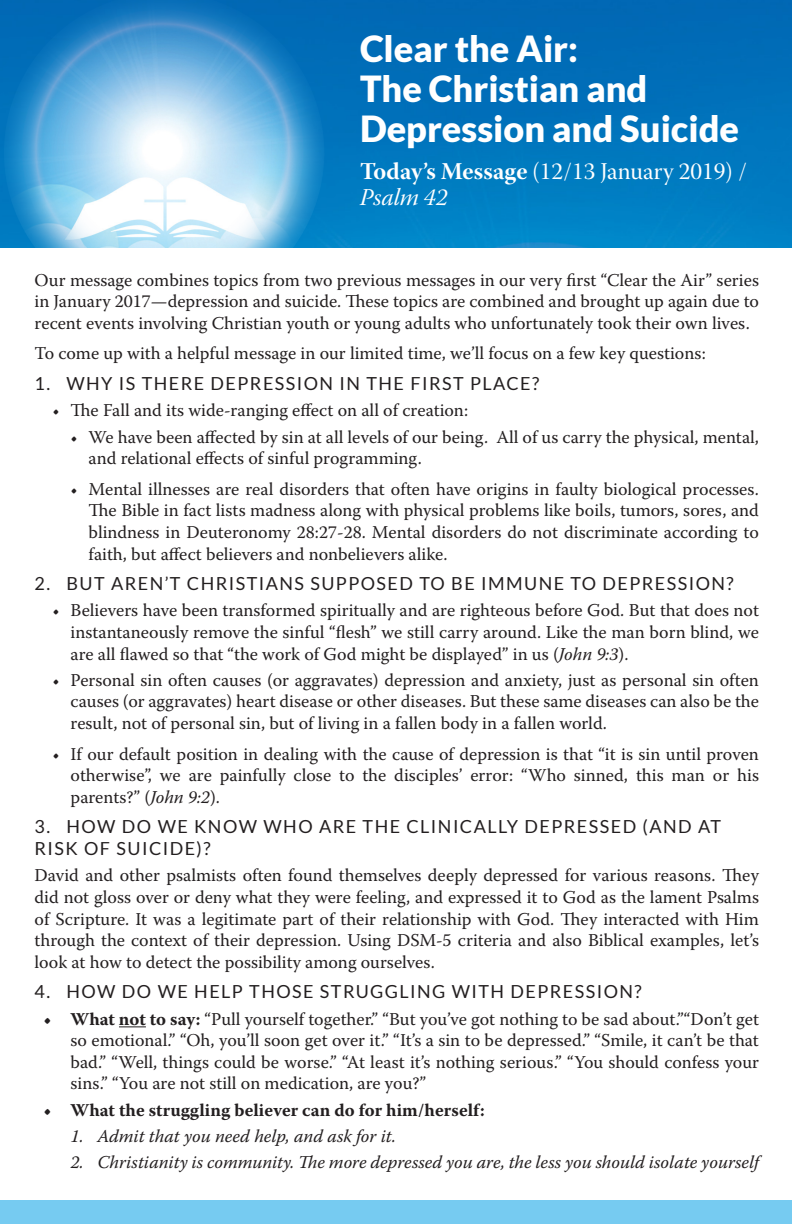
<style>
.page{position:relative;width:792px;height:1224px;background:#fff}
.page>*{position:absolute;margin:0;border:0;box-sizing:border-box;transform-origin:0 0}
.t1{font:900 36px/40px "Lato";color:#fff}
.t2{font:24px/26px "Warnock Pro Subh";color:#fff}
.t3{font:18px/21.6px "Warnock Pro";color:#231f20;text-align:justify}
.t4{font:18px/21.6px "Lato";letter-spacing:.08em;color:#231f20}
.t5{font:italic 18px "Warnock Pro";color:#231f20}
.t6{font:700 18px "Warnock Pro";color:#231f20}
.s1{font-family:"Warnock Pro Bold Subh"}
.s2{font-family:"Warnock Pro It Subh"}
.s3{font-style:italic}
.s4{font-weight:700}
</style>
<div class="page">
<img style="left:337px;top:0;width:455px;height:247px">
<img style="left:0;top:0;width:337px;height:247px">
<div style="left:0;top:1201px;width:792px;height:23px;background:#76cbf1"></div>
<svg style="left:119px;top:1026px;width:27px;height:1px"></svg>
<p class="t1" style="left:360px;top:28px;width:220px">Clear the Air:</p>
<p class="t1" style="left:360px;top:68px;width:381px">The Christian and<br>Depression and Suicide</p>
<p class="t2" style="left:360px;top:161px;width:388px"><span class="s1">Today’s Message</span> (12/13 January 2019) /<br><span class="s2">Psalm 42</span></p>
<p class="t3" style="left:35px;top:269px;width:726px">Our message combines topics from two previous messages in our very first “Clear the Air” series in January 2017—depression and suicide. These topics are combined and brought up again due to recent events involving Christian youth or young adults who unfortunately took their own lives.</p>
<p class="t3" style="left:35px;top:342px;width:673px">To come up with a helpful message in our limited time, we’ll focus on a few key questions:</p>
<p class="t4" style="left:35px;top:373px;width:506px">1. WHY IS THERE DEPRESSION IN THE FIRST PLACE?</p>
<p class="t3" style="left:53px;top:399px;width:417px">• The Fall and its wide-ranging effect on all of creation:</p>
<p class="t3" style="left:89px;top:426px;width:672px;text-indent:-18px">• We have been affected by sin at all levels of our being. All of us carry the physical, mental, and relational effects of sinful programming.</p>
<p class="t3" style="left:89px;top:478px;width:672px;text-indent:-18px">• Mental illnesses are real disorders that often have origins in faulty biological processes.<br>The Bible in fact lists madness along with physical problems like boils, tumors, sores, and blindness in Deuteronomy 28:27-28. Mental disorders do not discriminate according to faith, but affect believers and nonbelievers alike.</p>
<p class="t4" style="left:35px;top:573px;width:701px">2. BUT AREN’T CHRISTIANS SUPPOSED TO BE IMMUNE TO DEPRESSION?</p>
<p class="t3" style="left:71px;top:599px;width:690px;text-indent:-18px">• Believers have been transformed spiritually and are righteous before God. But that does not instantaneously remove the sinful “flesh” we still carry around. Like the man born blind, we are all flawed so that “the work of God might be displayed” in us (<span class="s3">John 9:3</span>).</p>
<p class="t3" style="left:71px;top:669px;width:690px;text-indent:-18px">• Personal sin often causes (or aggravates) depression and anxiety, just as personal sin often causes (or aggravates) heart disease or other diseases. But these same diseases can also be the result, not of personal sin, but of living in a fallen body in a fallen world.</p>
<p class="t3" style="left:71px;top:743px;width:690px;text-indent:-18px">• If our default position in dealing with the cause of depression is that “it is sin until proven otherwise”, we are painfully close to the disciples’ error: “Who sinned, this man or his parents?” (<span class="s3">John 9:2</span>).</p>
<p class="t4" style="left:35px;top:816px;width:688px">3. HOW DO WE KNOW WHO ARE THE CLINICALLY DEPRESSED (AND AT<br>RISK OF SUICIDE)?</p>
<p class="t3" style="left:35px;top:864px;width:726px">David and other psalmists often found themselves deeply depressed for various reasons. They did not gloss over or deny what they were feeling, and expressed it to God as the lament Psalms of Scripture. It was a legitimate part of their relationship with God. They interacted with Him through the context of their depression. Using DSM-5 criteria and also Biblical examples, let’s look at how to detect the possibility among ourselves.</p>
<p class="t4" style="left:35px;top:981px;width:609px">4. HOW DO WE HELP THOSE STRUGGLING WITH DEPRESSION?</p>
<p class="t3" style="left:71px;top:1008px;width:690px;text-indent:-27px"><span class="s4">• What not to say:</span> “Pull yourself together.” “But you’ve got nothing to be sad about.”“Don’t get so emotional.” “Oh, you’ll soon get over it.” “It’s a sin to be depressed.” “Smile, it can’t be that bad.” “Well, things could be worse.” “At least it’s nothing serious.” “You should confess your sins.” “You are not still on medication, are you?”</p>
<p class="t6" style="left:44px;top:1099px;width:443px">• What the struggling believer can do for him/herself:</p>
<p class="t5" style="left:71px;top:1125px;width:327px">1. Admit that you need help, and ask for it.</p>
<p class="t5" style="left:71px;top:1152px;width:690px">2. Christianity is community. The more depressed you are, the less you should isolate yourself</p>
</div>
